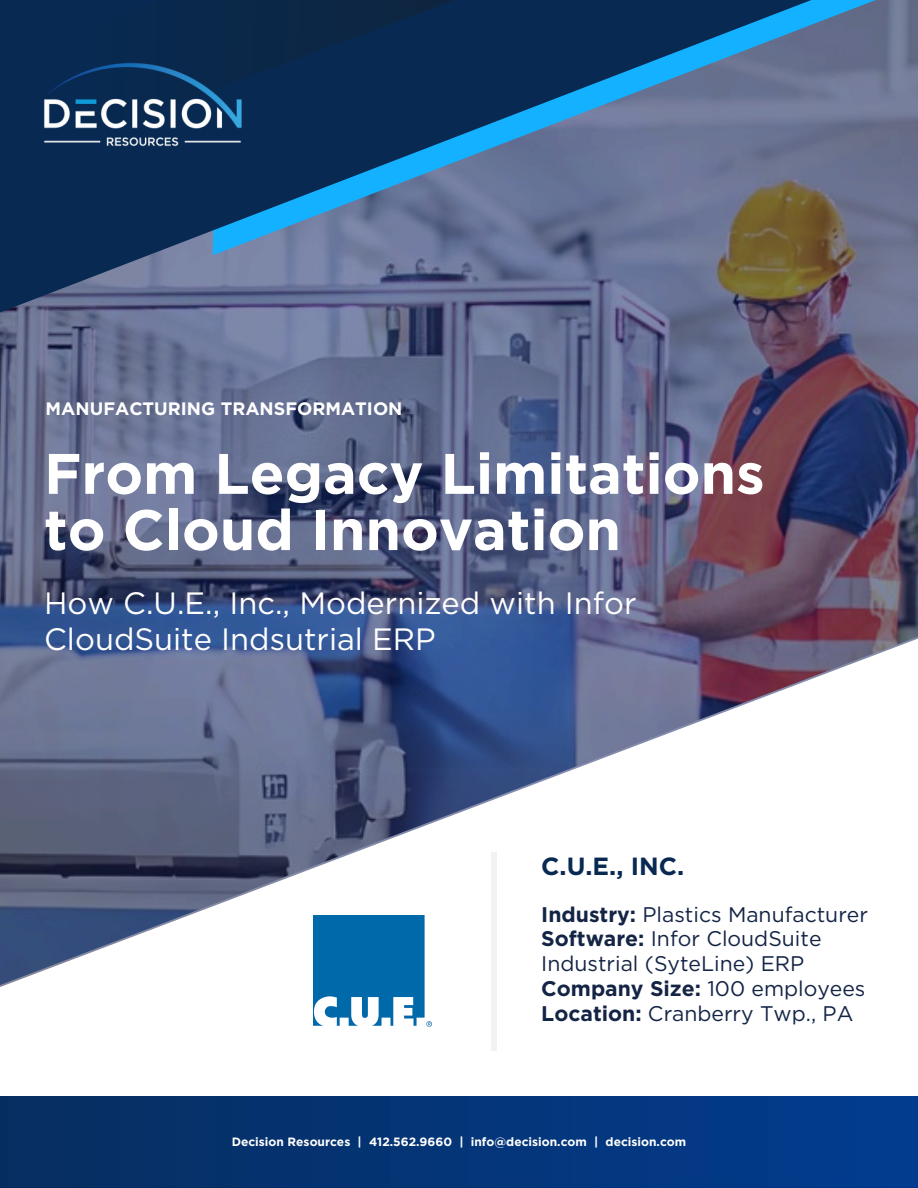
<style>
.page{position:relative;width:918px;height:1188px;background:#fff}
.page>*{position:absolute;margin:0;border:0;box-sizing:border-box;transform-origin:0 0}
.t1{font:700 57px/56.2px "Gotham";color:#fff}
.t2{font:30.9px/36px "Gotham";color:#fff}
.t3{font:700 24.9px "Gotham";color:#082a52}
.t4{font:21.15px/24.8px "Gotham";color:#142445}
.t5{font:700 18px "Gotham";color:#fff}
.t6{font:700 12px "Gotham";color:#fff}
.s1{font-weight:700}
</style>
<div class="page">
<img style="left:313px;top:998px;width:118px;height:29px">
<img style="left:0;top:271px;width:918px;height:727px">
<svg style="left:874px;top:0;width:44px;height:271px;background:#6b738f"></svg>
<svg style="left:0;top:0;width:874px;height:339px;background:#536787"></svg>
<svg style="left:0;top:0;width:540px;height:187px;background:#0e355d"></svg>
<img style="left:41px;top:51px;width:209px;height:108px">
<div style="left:491px;top:852px;width:6px;height:199px;background:#f2f2f2"></div>
<img style="left:0;top:1096px;width:918px;height:92px">
<h2 class="t5" style="left:46px;top:398px;width:358px">MANUFACTURING TRANSFORMATION</h2>
<p class="t1" style="left:44px;top:445px;width:722px">From Legacy Limitations to Cloud Innovation</p>
<p class="t2" style="left:44px;top:585px;width:594px">How C.U.E., Inc., Modernized with Infor<br>CloudSuite Indsutrial ERP</p>
<h1 class="t3" style="left:541px;top:851px;width:145px">C.U.E., INC.</h1>
<h5 class="t4" style="left:541px;top:902px;width:328px"><span class="s1">Industry:</span> Plastics Manufacturer<br><span class="s1">Software:</span> Infor CloudSuite<br>Industrial (SyteLine) ERP<br><span class="s1">Company Size:</span> 100 employees<br><span class="s1">Location:</span> Cranberry Twp., PA</h5>
<p class="t6" style="left:232px;top:1135px;width:456px">Decision Resources | 412.562.9660 | info@decision.com | decision.com</p>
</div>
